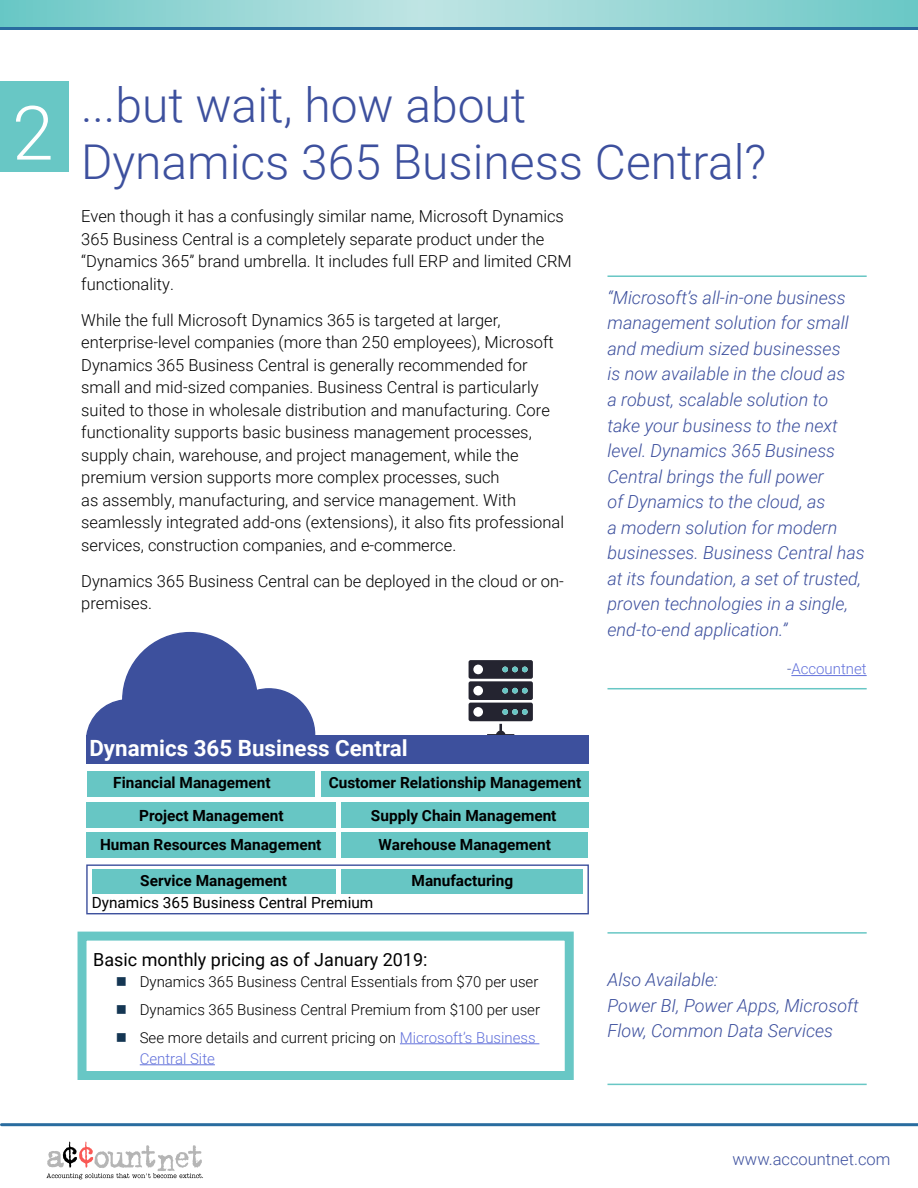
<style>
.page{position:relative;width:918px;height:1188px;background:#fff}
.page>*{position:absolute;margin:0;border:0;box-sizing:border-box;transform-origin:0 0}
.t1{font:300 48px/57.6px "Roboto";color:#3d509e}
.t2{font:700 22.35px "Roboto";color:#fff}
.t3{font:italic 300 18px/25.5px "Roboto";color:#3d509e}
.t4{font:18px "Roboto";color:#000}
.t5{font:300 16.5px/22.5px "Roboto";color:#000}
.t6{font:300 16.5px "Roboto";color:#3d509e}
.t7{font:700 15.45px "Roboto";color:#000}
.t8{font:15.45px "Roboto";color:#000}
.t9{font:300 15px/27.8px "Roboto";color:#000;text-align:justify}
.t10{font:300 15px "Roboto";color:#6372db}
.s1{color:#3d509e}
.s2{color:#6372db}
</style>
<div class="page">
<svg style="left:0;top:0;width:918px;height:27px"></svg>
<hr style="left:0;top:27px;width:918px;height:3px;background:#296c9f">
<hr style="left:2px;top:1123px;width:916px;height:3px;background:#296c9f">
<svg style="left:46px;top:1142px;width:157px;height:37px"></svg>
<hr style="left:400px;top:1043px;width:139px;height:1px;background:#6372db">
<hr style="left:140px;top:1064px;width:75px;height:1px;background:#6372db">
<div style="left:78px;top:932px;width:496px;height:148px;border:9px solid #68c7c5"></div>
<div style="left:92px;top:869px;width:244px;height:24px;background:#67c6c4"></div>
<div style="left:342px;top:869px;width:241px;height:24px;background:#67c6c4"></div>
<div style="left:87px;top:833px;width:249px;height:25px;background:#67c6c4"></div>
<svg style="left:86px;top:631px;width:230px;height:104px"></svg>
<svg style="left:469px;top:660px;width:64px;height:75px"></svg>
<div style="left:86px;top:735px;width:502px;height:29px;background:#3d509d"></div>
<div style="left:87px;top:771px;width:228px;height:26px;background:#67c6c4"></div>
<div style="left:321px;top:771px;width:268px;height:26px;background:#67c6c4"></div>
<div style="left:87px;top:803px;width:249px;height:25px;background:#67c6c4"></div>
<div style="left:341px;top:803px;width:248px;height:25px;background:#67c6c4"></div>
<div style="left:341px;top:833px;width:247px;height:25px;background:#67c6c4"></div>
<div style="left:86px;top:864px;width:503px;height:50px;border:1px solid #3d509d"></div>
<div style="left:0;top:81px;width:68px;height:91px;background:#68c7c5"></div>
<hr style="left:608px;top:275px;width:259px;height:2px;background:#68c7c5">
<hr style="left:608px;top:688px;width:259px;height:1px;background:#68c7c5">
<hr style="left:791px;top:675px;width:76px;height:1px;background:#6372db">
<hr style="left:608px;top:932px;width:259px;height:2px;background:#68c7c5">
<hr style="left:608px;top:1084px;width:259px;height:1px;background:#68c7c5">
<h1 class="t1" style="left:12px;top:74px;width:756px;text-indent:69px">...but wait, how about<br><sup>2</sup> Dynamics 365 Business Central?</h1>
<p class="t5" style="left:81px;top:204px;width:492px">Even though it has a confusingly similar name, Microsoft Dynamics 365 Business Central is a completely separate product under the “Dynamics 365” brand umbrella. It includes full ERP and limited CRM functionality.</p>
<p class="t5" style="left:81px;top:308px;width:484px">While the full Microsoft Dynamics 365 is targeted at larger, enterprise-level companies (more than 250 employees), Microsoft Dynamics 365 Business Central is generally recommended for small and mid-sized companies. Business Central is particularly suited to those in wholesale distribution and manufacturing. Core functionality supports basic business management processes, supply chain, warehouse, and project management, while the premium version supports more complex processes, such<br>as assembly, manufacturing, and service management. With seamlessly integrated add-ons (extensions), it also fits professional services, construction companies, and e-commerce.</p>
<p class="t5" style="left:81px;top:569px;width:484px">Dynamics 365 Business Central can be deployed in the cloud or on&shy;premises.</p>
<p class="t3" style="left:608px;top:284px;width:259px">“Microsoft’s all-in-one business management solution for small and medium sized businesses<br>is now available in the cloud as<br>a robust, scalable solution to take your business to the next level. Dynamics 365 Business<br>Central brings the full power<br>of Dynamics to the cloud, as<br>a modern solution for modern businesses. Business Central has at its foundation, a set of trusted, proven technologies in a single, end-to-end application.”</p>
<p class="t10" style="left:787px;top:659px;width:81px"><span class="s1">-</span>Accountnet</p>
<h2 class="t2" style="left:89px;top:733px;width:320px">Dynamics 365 Business Central</h2>
<p class="t7" style="left:113px;top:772px;width:159px">Financial Management</p>
<p class="t7" style="left:329px;top:772px;width:254px">Customer Relationship Management</p>
<p class="t7" style="left:139px;top:805px;width:146px">Project Management</p>
<p class="t7" style="left:371px;top:805px;width:187px">Supply Chain Management</p>
<p class="t7" style="left:100px;top:834px;width:223px">Human Resources Management</p>
<p class="t7" style="left:379px;top:834px;width:174px">Warehouse Management</p>
<p class="t7" style="left:140px;top:869px;width:148px">Service Management</p>
<p class="t7" style="left:412px;top:869px;width:103px">Manufacturing</p>
<p class="t8" style="left:92px;top:892px;width:283px">Dynamics 365 Business Central Premium</p>
<p class="t4" style="left:93px;top:947px;width:336px">Basic monthly pricing as of January 2019:</p>
<p class="t9" style="left:140px;top:967px;width:402px">Dynamics 365 Business Central Essentials from $70 per user Dynamics 365 Business Central Premium from $100 per user See more details and current pricing on <span class="s2">Microsoft’s Business</span></p>
<p class="t10" style="left:140px;top:1048px;width:77px">Central Site</p>
<p class="t3" style="left:608px;top:966px;width:253px">Also Available:<br>Power BI, Power Apps, Microsoft<br>Flow, Common Data Services</p>
<p class="t6" style="left:733px;top:1147px;width:159px">www.accountnet.com</p>
</div>
